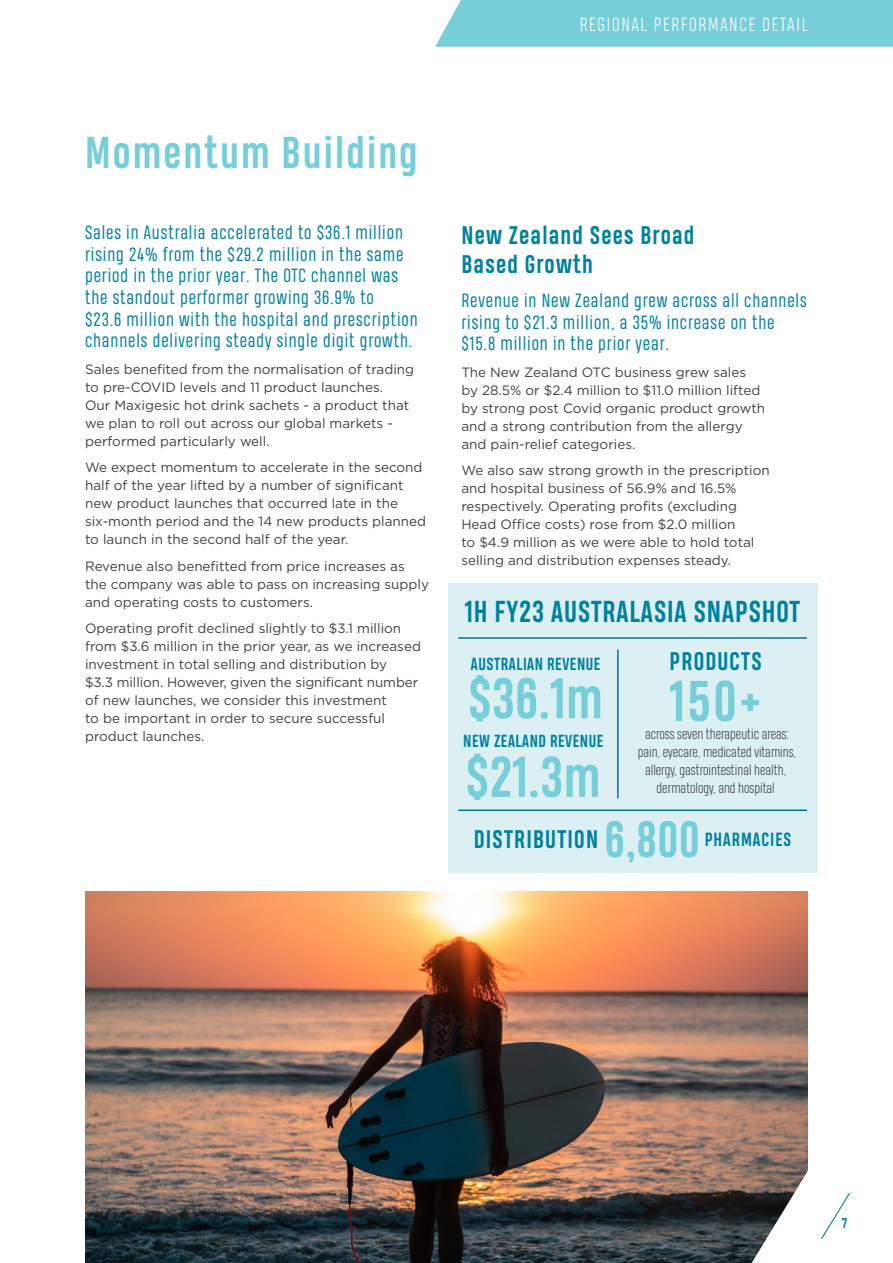
<style>
.page{position:relative;width:893px;height:1263px;background:#fff}
.page>*{position:absolute;margin:0;border:0;box-sizing:border-box;transform-origin:0 0}
.t1{font:700 54px "Heading Pro";letter-spacing:.01em;color:#76ced9}
.t2{font:700 42px "Heading Pro";letter-spacing:.05em;color:#76ced9}
.t3{font:700 28.5px "Heading Pro";letter-spacing:.03em;color:#0081a0}
.t4{font:700 24px/28.8px "Heading Pro";letter-spacing:.05em;color:#0081a0}
.t5{font:18px/21.6px "Heading Pro";letter-spacing:.05em;color:#0081a0}
.t6{font:300 18px "Heading Pro";letter-spacing:.1em;color:#fff}
.t7{font:700 18px "Heading Pro";letter-spacing:.05em;color:#0081a0}
.t8{font:700 16.5px "Heading Pro";letter-spacing:.03em;color:#0081a0}
.t9{font:13.5px/18px "Gotham";color:#414042}
.t10{font:300 13.5px/18px "Heading Pro";color:#414042;text-align:center}
.t11{font:700 13.5px "Heading Pro";color:#0081a0}
.s1{font-size:48px;color:#76ced9}
</style>
<div class="page">
<div style="left:448px;top:583px;width:369px;height:289px;background:#dcf0f3"></div>
<hr style="left:617px;top:649px;width:2px;height:149px;background:#007297">
<hr style="left:458px;top:809px;width:349px;height:2px;background:#007297">
<hr style="left:458px;top:637px;width:349px;height:2px;background:#007297">
<div style="left:435px;top:0;width:458px;height:47px;background:#76ced9"></div>
<img style="left:85px;top:892px;width:723px;height:371px">
<svg style="left:752px;top:1151px;width:98px;height:112px"></svg>
<h3 class="t6" style="left:580px;top:14px;width:230px">REGIONAL PERFORMANCE DETAIL</h3>
<h2 class="t2" style="left:85px;top:127px;width:334px">Momentum Building</h2>
<p class="t5" style="left:85px;top:222px;width:334px">Sales in Australia accelerated to $36.1 million rising 24% from the $29.2 million in the same period in the prior year. The OTC channel was the standout performer growing 36.9% to<br>$23.6 million with the hospital and prescription channels delivering steady single digit growth.</p>
<p class="t9" style="left:85px;top:360px;width:331px">Sales benefited from the normalisation of trading to pre-COVID levels and 11 product launches.<br>Our Maxigesic hot drink sachets - a product that we plan to roll out across our global markets - performed particularly well.</p>
<p class="t9" style="left:85px;top:458px;width:343px">We expect momentum to accelerate in the second half of the year lifted by a number of significant new product launches that occurred late in the six-month period and the 14 new products planned to launch in the second half of the year.</p>
<p class="t9" style="left:85px;top:557px;width:346px">Revenue also benefitted from price increases as the company was able to pass on increasing supply and operating costs to customers.</p>
<p class="t9" style="left:85px;top:619px;width:337px">Operating profit declined slightly to $3.1 million from $3.6 million in the prior year, as we increased investment in total selling and distribution by<br>$3.3 million. However, given the significant number of new launches, we consider this investment<br>to be important in order to secure successful product launches.</p>
<h3 class="t4" style="left:461px;top:221px;width:235px">New Zealand Sees Broad<br>Based Growth</h3>
<h3 class="t5" style="left:461px;top:290px;width:347px">Revenue in New Zealand grew across all channels rising to $21.3 million, a 35% increase on the $15.8 million in the prior year.</h3>
<p class="t9" style="left:461px;top:363px;width:305px">The New Zealand OTC business grew sales by 28.5% or $2.4 million to $11.0 million lifted by strong post Covid organic product growth and a strong contribution from the allergy and pain-relief categories.</p>
<p class="t9" style="left:461px;top:461px;width:310px">We also saw strong growth in the prescription and hospital business of 56.9% and 16.5% respectively. Operating profits (excluding Head Office costs) rose from $2.0 million<br>to $4.9 million as we were able to hold total selling and distribution expenses steady.</p>
<h3 class="t3" style="left:465px;top:594px;width:336px">1H FY23 AUSTRALASIA SNAPSHOT</h3>
<p class="t8" style="left:471px;top:654px;width:131px">AUSTRALIAN REVENUE</p>
<h1 class="t1" style="left:469px;top:666px;width:136px">$36.1m</h1>
<p class="t8" style="left:463px;top:731px;width:142px">NEW ZEALAND REVENUE</p>
<h1 class="t1" style="left:466px;top:744px;width:136px">$21.3m</h1>
<h3 class="t4" style="left:670px;top:648px;width:93px">PRODUCTS</h3>
<h1 class="t1" style="left:670px;top:668px;width:93px">150+</h1>
<p class="t10" style="left:638px;top:726px;width:160px">across seven therapeutic areas: pain, eyecare, medicated vitamins, allergy, gastrointestinal health, dermatology, and hospital</p>
<h3 class="t4" style="left:474px;top:825px;width:227px">DISTRIBUTION <span class="s1">6,800</span></h3>
<h3 class="t7" style="left:705px;top:829px;width:88px">PHARMACIES</h3>
<p class="t11" style="left:842px;top:1215px;width:7px">7</p>
</div>
